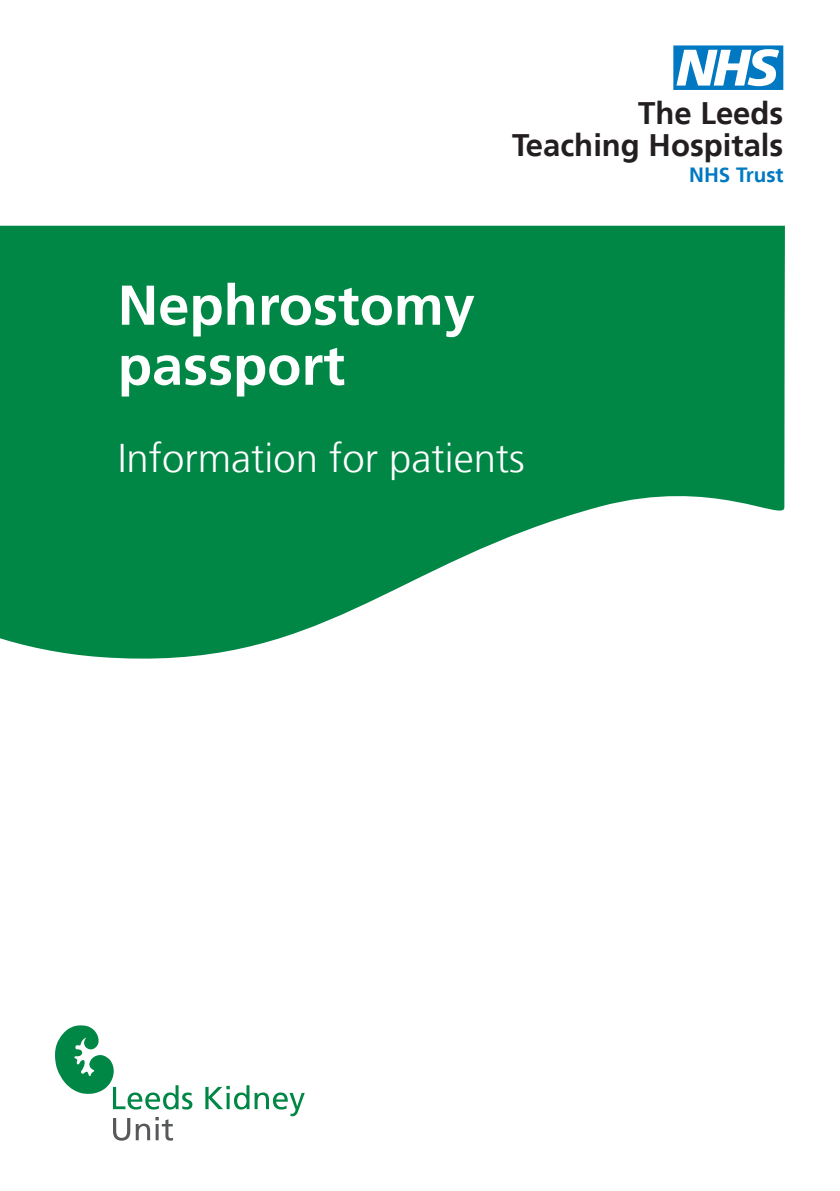
<style>
.page{position:relative;width:840px;height:1191px;background:#fff}
.page>*{position:absolute;margin:0;border:0;box-sizing:border-box;transform-origin:0 0}
.t1{font:62.2px "NHS";color:#0079c2}
.Cover_title_A{font:700 56px "Frutiger LT";color:#fff}
.Cover_title_B{font:300 40px "Frutiger LT";color:#fff}
.t2{font:700 31px "Frutiger LT";color:#231f20}
.t3{font:700 20.6px "Frutiger LT";color:#0079c2}
</style>
<div class="page">
<svg style="left:55px;top:1025px;width:137px;height:84px"></svg>
<svg style="left:205px;top:1085px;width:99px;height:31px"></svg>
<svg style="left:113px;top:1118px;width:17px;height:22px"></svg>
<svg style="left:136px;top:1117px;width:37px;height:23px"></svg>
<svg style="left:0;top:226px;width:784px;height:433px;fill:#008645"></svg>
<h1 class="t1" style="left:673px;top:33px;width:111px">n</h1>
<p class="t2" style="left:638px;top:95px;width:147px">The Leeds</p>
<p class="t2" style="left:512px;top:127px;width:273px">Teaching Hospitals</p>
<p class="t3" style="left:688px;top:162px;width:96px">NHS Trust</p>
<p class="Cover_title_A" style="left:118px;top:272px;width:358px">Nephrostomy</p>
<p class="Cover_title_A" style="left:118px;top:332px;width:229px">passport</p>
<p class="Cover_title_B" style="left:118px;top:436px;width:408px">Information for patients</p>
</div>
